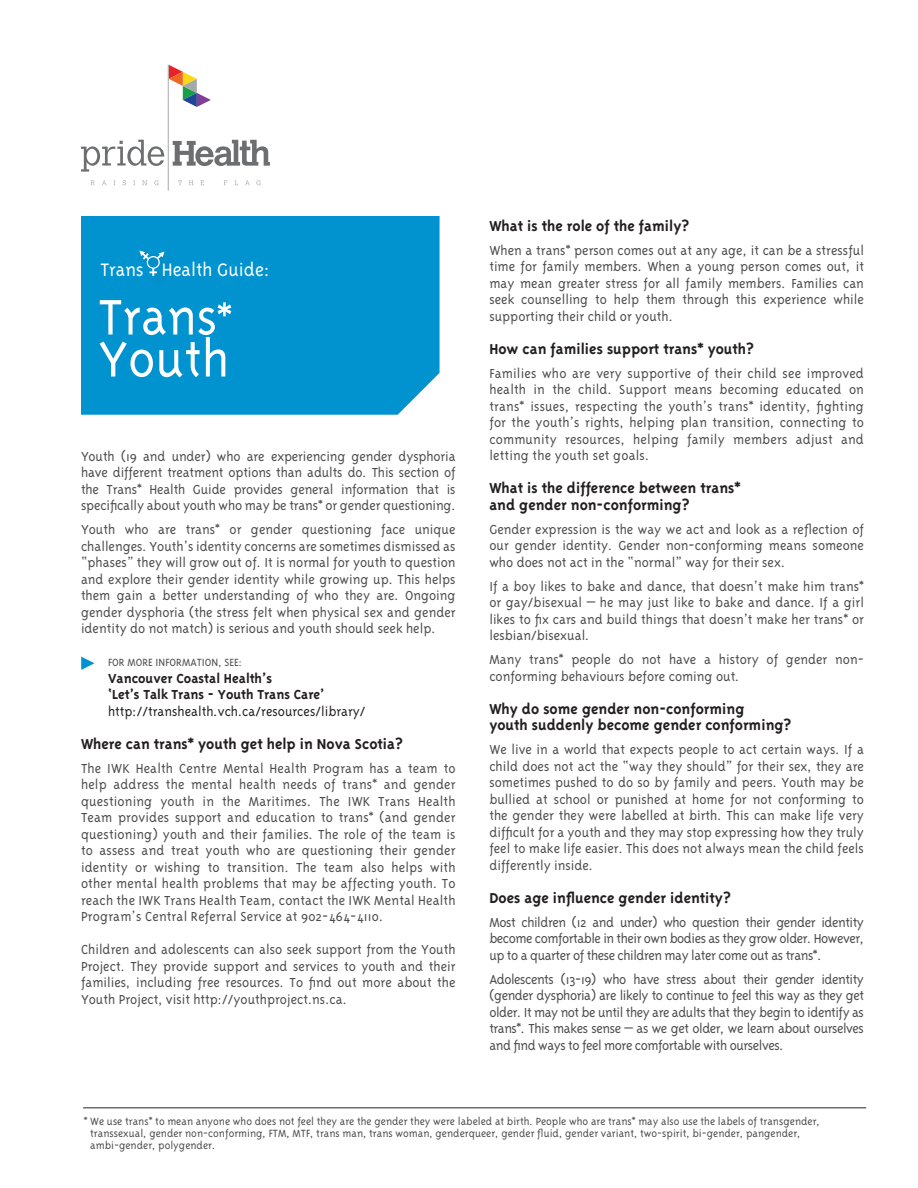
<style>
.page{position:relative;width:918px;height:1188px;background:#fff}
.page>*{position:absolute;margin:0;border:0;box-sizing:border-box;transform-origin:0 0}
.t1{font:57.3px "Triplex";color:#fff}
.t2{font:20.7px "Triplex";color:#fff}
.t3{font:700 16.5px "Triplex";color:#231f20}
.t4{font:300 15px/16.5px "Triplex";color:#4b4c4d;text-align:justify}
.t5{font:700 15px "Triplex";color:#231f20}
.t6{font:300 15px "Triplex";color:#231f20}
.t7{font:300 12px/12px "Triplex";color:#4b4c4d}
.t8{font:12px "Triplex";color:#4b4c4d}
.s1{font-size:51px}
</style>
<div class="page">
<div style="left:81px;top:216px;width:359px;height:199px;background:#0093d0"></div>
<div style="left:137px;top:248px;width:40px;height:40px;background:#0093d0"></div>
<svg style="left:139px;top:251px;width:25px;height:25px"></svg>
<svg style="left:81px;top:657px;width:13px;height:13px"></svg>
<svg style="left:91px;top:180px;width:4px;height:5px"></svg>
<svg style="left:102px;top:180px;width:4px;height:5px"></svg>
<svg style="left:123px;top:180px;width:3px;height:5px"></svg>
<svg style="left:142px;top:180px;width:5px;height:5px"></svg>
<svg style="left:154px;top:180px;width:4px;height:5px"></svg>
<svg style="left:178px;top:180px;width:4px;height:5px"></svg>
<svg style="left:189px;top:180px;width:4px;height:5px"></svg>
<svg style="left:200px;top:180px;width:4px;height:5px"></svg>
<svg style="left:245px;top:180px;width:5px;height:5px"></svg>
<svg style="left:256px;top:180px;width:4px;height:5px"></svg>
<svg style="left:169px;top:65px;width:42px;height:42px"></svg>
<hr style="left:168px;top:65px;width:1px;height:126px;background:#a6a8aa">
<svg style="left:81px;top:140px;width:83px;height:32px"></svg>
<svg style="left:173px;top:140px;width:97px;height:26px"></svg>
<hr style="left:83px;top:1107px;width:783px;height:1px;background:#6c6d70">
<p class="t2" style="left:100px;top:258px;width:171px">Trans Health Guide:</p>
<p class="t1" style="left:98px;top:285px;width:136px">Trans<span class="s1">*</span></p>
<p class="t1" style="left:98px;top:327px;width:133px">Youth</p>
<p class="t4" style="left:81px;top:448px;width:376px">Youth (19 and under) who are experiencing gender dysphoria have different treatment options than adults do. This section of the Trans* Health Guide provides general information that is specifically about youth who may be trans* or gender questioning.</p>
<p class="t4" style="left:81px;top:521px;width:376px">Youth who are trans* or gender questioning face unique challenges. Youth’s identity concerns are sometimes dismissed as “phases” they will grow out of. It is normal for youth to question and explore their gender identity while growing up. This helps them gain a better understanding of who they are. Ongoing gender dysphoria (the stress felt when physical sex and gender identity do not match) is serious and youth should seek help.</p>
<p class="t8" style="left:108px;top:656px;width:136px">FOR MORE INFORMATION, SEE:</p>
<p class="t5" style="left:108px;top:670px;width:166px">Vancouver Coastal Health’s</p>
<p class="t5" style="left:108px;top:686px;width:218px">‘Let’s Talk Trans - Youth Trans Care’</p>
<p class="t6" style="left:108px;top:703px;width:259px">http://transhealth.vch.ca/resources/library/</p>
<p class="t3" style="left:81px;top:734px;width:323px">Where can trans* youth get help in Nova Scotia?</p>
<p class="t4" style="left:81px;top:760px;width:376px">The IWK Health Centre Mental Health Program has a team to help address the mental health needs of trans* and gender questioning youth in the Maritimes. The IWK Trans Health Team provides support and education to trans* (and gender questioning) youth and their families. The role of the team is to assess and treat youth who are questioning their gender identity or wishing to transition. The team also helps with other mental health problems that may be affecting youth. To reach the IWK Trans Health Team, contact the IWK Mental Health Program’s Central Referral Service at 902-464-4110.</p>
<p class="t4" style="left:81px;top:941px;width:376px">Children and adolescents can also seek support from the Youth Project. They provide support and services to youth and their families, including free resources. To find out more about the Youth Project, visit http://youthproject.ns.ca.</p>
<p class="t3" style="left:489px;top:216px;width:201px">What is the role of the family?</p>
<p class="t4" style="left:489px;top:242px;width:376px">When a trans* person comes out at any age, it can be a stressful time for family members. When a young person comes out, it may mean greater stress for all family members. Families can seek counselling to help them through this experience while supporting their child or youth.</p>
<p class="t3" style="left:489px;top:339px;width:266px">How can families support trans* youth?</p>
<p class="t4" style="left:489px;top:365px;width:376px">Families who are very supportive of their child see improved health in the child. Support means becoming educated on trans* issues, respecting the youth’s trans* identity, fighting for the youth’s rights, helping plan transition, connecting to community resources, helping family members adjust and letting the youth set goals.</p>
<p class="t3" style="left:489px;top:479px;width:253px">What is the difference between trans*</p>
<p class="t3" style="left:489px;top:495px;width:202px">and gender non-conforming?</p>
<p class="t4" style="left:489px;top:521px;width:376px">Gender expression is the way we act and look as a reflection of our gender identity. Gender non-conforming means someone who does not act in the “normal” way for their sex.</p>
<p class="t4" style="left:489px;top:578px;width:376px">If a boy likes to bake and dance, that doesn’t make him trans* or gay/bisexual – he may just like to bake and dance. If a girl likes to fix cars and build things that doesn’t make her trans* or lesbian/bisexual.</p>
<p class="t4" style="left:489px;top:651px;width:376px">Many trans* people do not have a history of gender non&shy;conforming behaviours before coming out.</p>
<p class="t3" style="left:489px;top:699px;width:257px">Why do some gender non-conforming</p>
<p class="t3" style="left:489px;top:716px;width:303px">youth suddenly become gender conforming?</p>
<p class="t4" style="left:489px;top:741px;width:376px">We live in a world that expects people to act certain ways. If a child does not act the “way they should” for their sex, they are sometimes pushed to do so by family and peers. Youth may be bullied at school or punished at home for not conforming to the gender they were labelled at birth. This can make life very difficult for a youth and they may stop expressing how they truly feel to make life easier. This does not always mean the child feels differently inside.</p>
<p class="t3" style="left:489px;top:888px;width:243px">Does age influence gender identity?</p>
<p class="t4" style="left:489px;top:914px;width:376px">Most children (12 and under) who question their gender identity become comfortable in their own bodies as they grow older. However, up to a quarter of these children may later come out as trans*.</p>
<p class="t4" style="left:489px;top:971px;width:376px">Adolescents (13-19) who have stress about their gender identity (gender dysphoria) are likely to continue to feel this way as they get older. It may not be until they are adults that they begin to identify as trans*. This makes sense – as we get older, we learn about ourselves and find ways to feel more comfortable with ourselves.</p>
<p class="t7" style="left:90px;top:1115px;width:731px;text-indent:-7px">* We use trans* to mean anyone who does not feel they are the gender they were labeled at birth. People who are trans* may also use the labels of transgender, transsexual, gender non-conforming, FTM, MTF, trans man, trans woman, genderqueer, gender fluid, gender variant, two-spirit, bi-gender, pangender, ambi-gender, polygender.</p>
</div>
